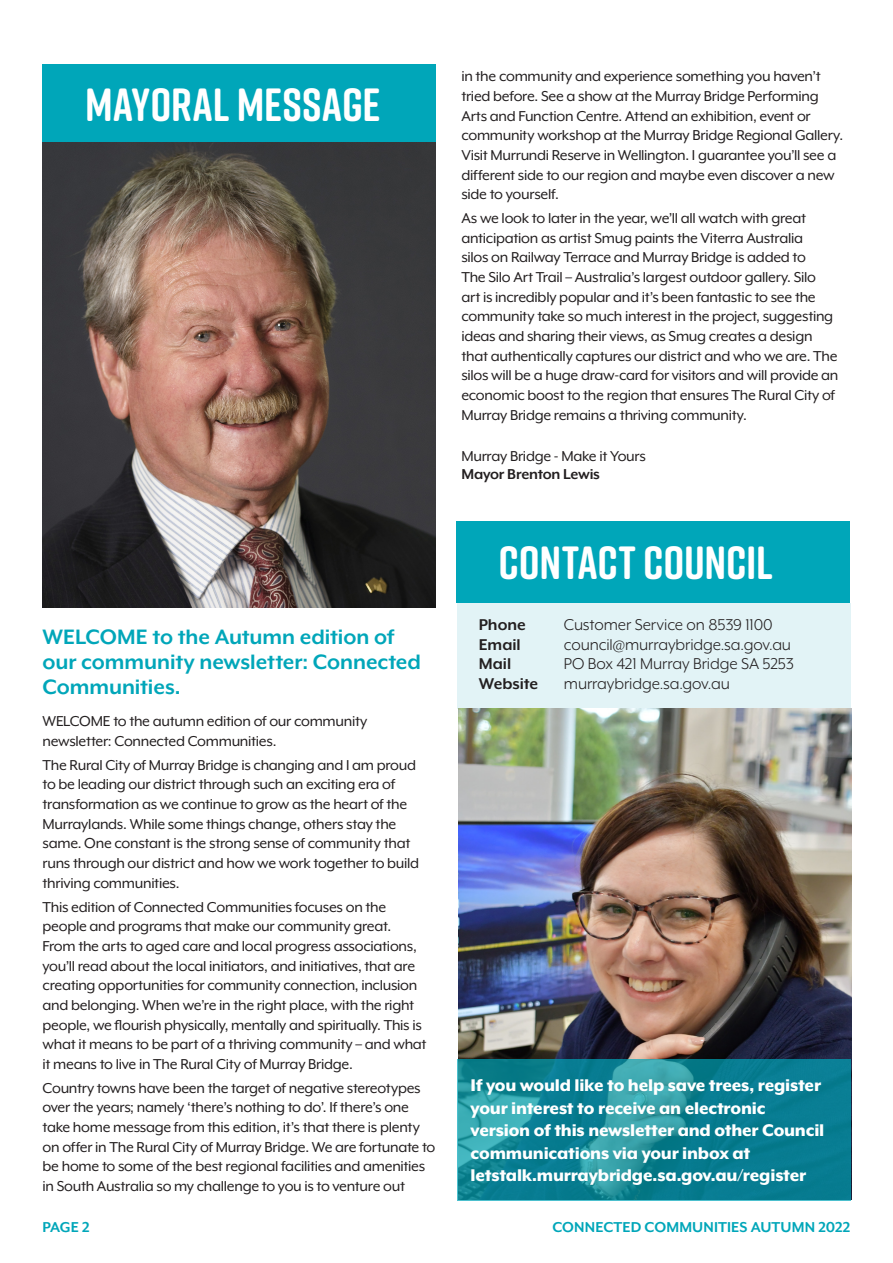
<style>
.page{position:relative;width:893px;height:1263px;background:#fff}
.page>*{position:absolute;margin:0;border:0;box-sizing:border-box;transform-origin:0 0}
.newsletter___Large_A{font:700 46.5px "Rift Soft";letter-spacing:.005em;color:#fff}
.newsletter___Article{font:700 46.5px "Rift Soft";letter-spacing:-.005em;color:#fff}
.newsletter___Introdu{font:700 24px/24.8px "Mr Eaves XL Mod OT";letter-spacing:-.005em;color:#00a6b9}
.newsletter___Introdu-2{font:800 19.5px/22.5px "Mr Eaves XL Mod OT";letter-spacing:-.01em;color:#fff}
.newsletter_-_Body_Co{font:18px "Mr Eaves XL Mod OT";letter-spacing:-.005em;color:#231f20}
.newsletter_-_Body_Co-2{font:700 18px "Mr Eaves XL Mod OT";letter-spacing:-.005em;color:#231f20}
.newsletter_-_Body_Co-3{font:16.5px/19.6px "Mr Eaves XL Mod OT";letter-spacing:-.02em;color:#231f20}
.newsletter___Footer{font:700 16.5px "Mr Eaves XL Mod OT";letter-spacing:.005em;color:#00a6b9}
.newsletter_-_Body_Co-4{font:700 16.5px "Mr Eaves XL Mod OT";letter-spacing:-.01em;color:#231f20}
</style>
<div class="page">
<div style="left:457px;top:603px;width:393px;height:105px;background:#e2f3f6"></div>
<div style="left:43px;top:64px;width:393px;height:79px;background:#00a6b9"></div>
<img style="left:43px;top:143px;width:393px;height:464px">
<div style="left:456px;top:521px;width:393px;height:82px;background:#00a6b9"></div>
<img style="left:458px;top:709px;width:393px;height:490px">
<svg style="left:457px;top:1059px;width:393px;height:141px;background:#138697"></svg>
<p class="newsletter___Large_A" style="left:85px;top:72px;width:297px">MAYORAL MESSAGE</p>
<p class="newsletter___Introdu" style="left:43px;top:624px;width:380px">WELCOME to the Autumn edition of our community newsletter: Connected<br>Communities.</p>
<p class="newsletter_-_Body_Co-3" style="left:43px;top:711px;width:326px">WELCOME to the autumn edition of our community newsletter: Connected Communities.</p>
<p class="newsletter_-_Body_Co-3" style="left:43px;top:755px;width:378px">The Rural City of Murray Bridge is changing and I am proud to be leading our district through such an exciting era of transformation as we continue to grow as the heart of the Murraylands. While some things change, others stay the same. One constant is the strong sense of community that runs through our district and how we work together to build thriving communities.</p>
<p class="newsletter_-_Body_Co-3" style="left:43px;top:897px;width:386px">This edition of Connected Communities focuses on the people and programs that make our community great.<br>From the arts to aged care and local progress associations, you’ll read about the local initiators, and initiatives, that are creating opportunities for community connection, inclusion and belonging. When we’re in the right place, with the right people, we flourish physically, mentally and spiritually. This is what it means to be part of a thriving community – and what it means to live in The Rural City of Murray Bridge.</p>
<p class="newsletter_-_Body_Co-3" style="left:43px;top:1078px;width:394px">Country towns have been the target of negative stereotypes over the years; namely ‘there’s nothing to do’. If there’s one take home message from this edition, it’s that there is plenty on offer in The Rural City of Murray Bridge. We are fortunate to be home to some of the best regional facilities and amenities in South Australia so my challenge to you is to venture out</p>
<p class="newsletter_-_Body_Co-3" style="left:461px;top:66px;width:383px">in the community and experience something you haven’t tried before. See a show at the Murray Bridge Performing Arts and Function Centre. Attend an exhibition, event or community workshop at the Murray Bridge Regional Gallery.<br>Visit Murrundi Reserve in Wellington. I guarantee you’ll see a different side to our region and maybe even discover a new side to yourself.</p>
<p class="newsletter_-_Body_Co-3" style="left:461px;top:208px;width:379px">As we look to later in the year, we’ll all watch with great anticipation as artist Smug paints the Viterra Australia<br>silos on Railway Terrace and Murray Bridge is added to<br>The Silo Art Trail – Australia’s largest outdoor gallery. Silo art is incredibly popular and it’s been fantastic to see the community take so much interest in the project, suggesting ideas and sharing their views, as Smug creates a design that authentically captures our district and who we are. The silos will be a huge draw-card for visitors and will provide an economic boost to the region that ensures The Rural City of Murray Bridge remains a thriving community.</p>
<p class="newsletter_-_Body_Co-3" style="left:461px;top:447px;width:186px">Murray Bridge - Make it Yours</p>
<p class="newsletter_-_Body_Co-4" style="left:461px;top:465px;width:140px">Mayor Brenton Lewis</p>
<p class="newsletter___Article" style="left:499px;top:529px;width:276px">CONTACT COUNCIL</p>
<p class="newsletter_-_Body_Co-2" style="left:479px;top:615px;width:48px">Phone</p>
<p class="newsletter_-_Body_Co" style="left:564px;top:615px;width:210px">Customer Service on 8539 1100</p>
<p class="newsletter_-_Body_Co-2" style="left:479px;top:634px;width:43px">Email</p>
<p class="newsletter_-_Body_Co" style="left:564px;top:635px;width:229px">council@murraybridge.sa.gov.au</p>
<p class="newsletter_-_Body_Co-2" style="left:479px;top:654px;width:34px">Mail</p>
<p class="newsletter_-_Body_Co" style="left:564px;top:654px;width:232px">PO Box 421 Murray Bridge SA 5253</p>
<p class="newsletter_-_Body_Co-2" style="left:479px;top:673px;width:61px">Website</p>
<p class="newsletter_-_Body_Co" style="left:564px;top:674px;width:167px">murraybridge.sa.gov.au</p>
<p class="newsletter___Introdu-2" style="left:471px;top:1074px;width:355px">If you would like to help save trees, register your interest to receive an electronic version of this newsletter and other Council communications via your inbox at letstalk.murraybridge.sa.gov.au/register</p>
<p class="newsletter___Footer" style="left:43px;top:1218px;width:49px">PAGE 2</p>
<p class="newsletter___Footer" style="left:552px;top:1218px;width:300px">CONNECTED COMMUNITIES AUTUMN 2022</p>
</div>
